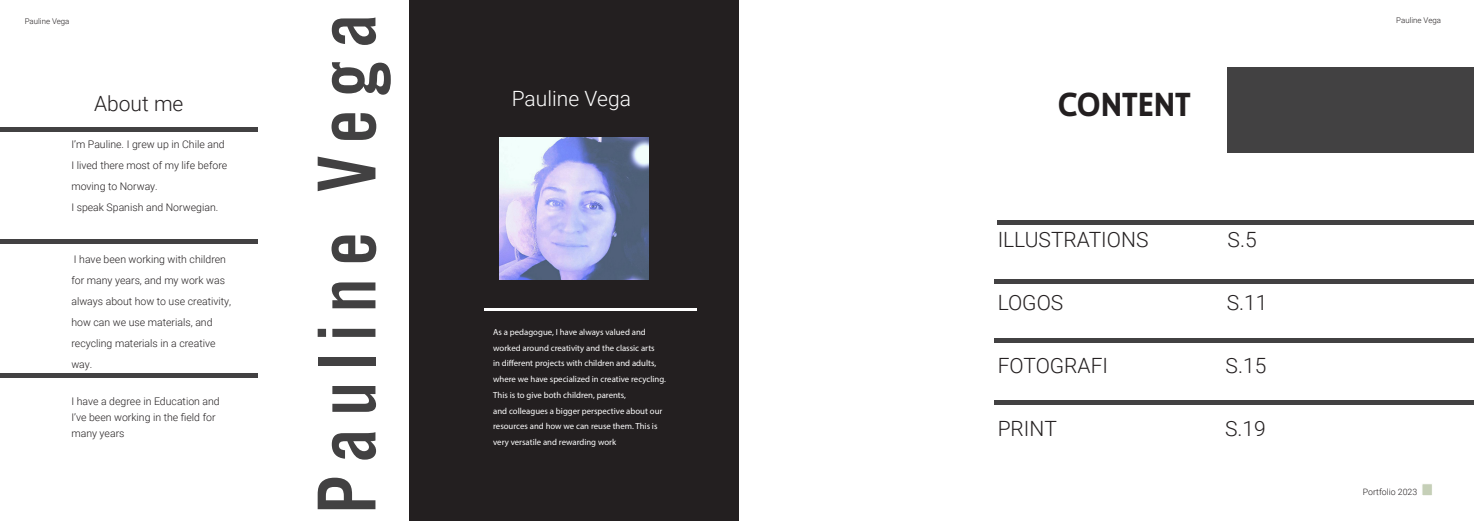
<style>
.page{position:relative;width:1474px;height:521px;background:#fff}
.page>*{position:absolute;margin:0;border:0;box-sizing:border-box;transform-origin:0 0}
.t1{font:86.62px "Alternate Got No 3 D";letter-spacing:.15em;color:#424142}
.t2{font:700 31.5px "Ligurino Rg";color:#231f20}
.t3{font:300 21px "Roboto";color:#231f20}
.t4{font:300 21px "Roboto";color:#fff}
.t5{font:300 10.5px/21px "Roboto";color:#231f20}
.t6{font:8.75px/15.8px "Myriad Pro";color:#fff}
.t7{font:300 8.75px "Roboto";color:#231f20}
.t8{font:300 7.88px "Roboto";color:#231f20}
</style>
<div class="page">
<div style="left:1421px;top:483px;width:11px;height:13px;background:#c5cfb7;border:1px solid #fff"></div>
<div style="left:409px;top:0;width:329px;height:521px;background:#231f20"></div>
<div style="left:1226px;top:67px;width:247px;height:86px;background:#424142"></div>
<img style="left:499px;top:137px;width:149px;height:142px">
<hr style="left:484px;top:308px;width:212px;height:2px;background:#fff">
<hr style="left:0;top:128px;width:257px;height:4px;background:#424142">
<div style="left:0;top:239px;width:257px;height:5px;background:#424142"></div>
<hr style="left:0;top:373px;width:257px;height:4px;background:#424142">
<hr style="left:997px;top:221px;width:476px;height:4px;background:#424142">
<hr style="left:994px;top:401px;width:479px;height:4px;background:#424142">
<div style="left:994px;top:279px;width:479px;height:5px;background:#424142"></div>
<hr style="left:994px;top:338px;width:479px;height:4px;background:#424142">
<p class="t8" style="left:25px;top:16px;width:46px">Pauline Vega</p>
<p class="t8" style="left:1396px;top:15px;width:46px">Pauline Vega</p>
<p class="t1" style="left:301px;top:514px;width:501px;rotate:-90deg">Pauline Vega</p>
<p class="t3" style="left:94px;top:89px;width:91px">About me</p>
<p class="t4" style="left:512px;top:84px;width:121px">Pauline Vega</p>
<p class="t2" style="left:1057px;top:79px;width:135px">CONTENT</p>
<p class="t5" style="left:71px;top:134px;width:155px">I’m Pauline. I grew up in Chile and</p>
<p class="t5" style="left:71px;top:155px;width:157px">I lived there most of my life before</p>
<p class="t5" style="left:71px;top:176px;width:88px">moving to Norway.</p>
<p class="t5" style="left:71px;top:197px;width:148px">I speak Spanish and Norwegian.</p>
<p class="t3" style="left:997px;top:225px;width:152px">ILLUSTRATIONS</p>
<p class="t3" style="left:1227px;top:225px;width:31px">S.5</p>
<p class="t5" style="left:74px;top:248px;width:154px">I have been working with children</p>
<p class="t5" style="left:71px;top:269px;width:155px">for many years, and my work was</p>
<p class="t5" style="left:71px;top:290px;width:161px">always about how to use creativity,</p>
<p class="t5" style="left:71px;top:311px;width:143px">how can we use materials, and</p>
<p class="t5" style="left:71px;top:332px;width:146px">recycling materials in a creative way.</p>
<p class="t3" style="left:997px;top:288px;width:67px">LOGOS</p>
<p class="t3" style="left:1226px;top:288px;width:42px">S.11</p>
<p class="t6" style="left:493px;top:324px;width:154px">As a pedagogue, I have always valued and</p>
<p class="t6" style="left:493px;top:340px;width:163px">worked around creativity and the classic arts</p>
<p class="t6" style="left:493px;top:355px;width:164px">in different projects with children and adults,</p>
<p class="t6" style="left:493px;top:371px;width:174px">where we have specialized in creative recycling.<br>This is to give both children, parents,</p>
<p class="t6" style="left:493px;top:403px;width:171px">and colleagues a bigger perspective about our</p>
<p class="t6" style="left:493px;top:418px;width:166px">resources and how we can reuse them. This is</p>
<p class="t6" style="left:493px;top:434px;width:124px">very versatile and rewarding work</p>
<p class="t3" style="left:997px;top:351px;width:112px">FOTOGRAFI</p>
<p class="t3" style="left:1225px;top:351px;width:42px">S.15</p>
<p class="t5" style="left:71px;top:391px;width:150px">I have a degree in Education and</p>
<p class="t5" style="left:71px;top:407px;width:146px">I’ve been working in the field for</p>
<p class="t5" style="left:71px;top:422px;width:55px">many years</p>
<p class="t3" style="left:997px;top:414px;width:61px">PRINT</p>
<p class="t3" style="left:1224px;top:414px;width:42px">S.19</p>
<p class="t7" style="left:1362px;top:486px;width:56px">Portfolio 2023</p>
</div>
